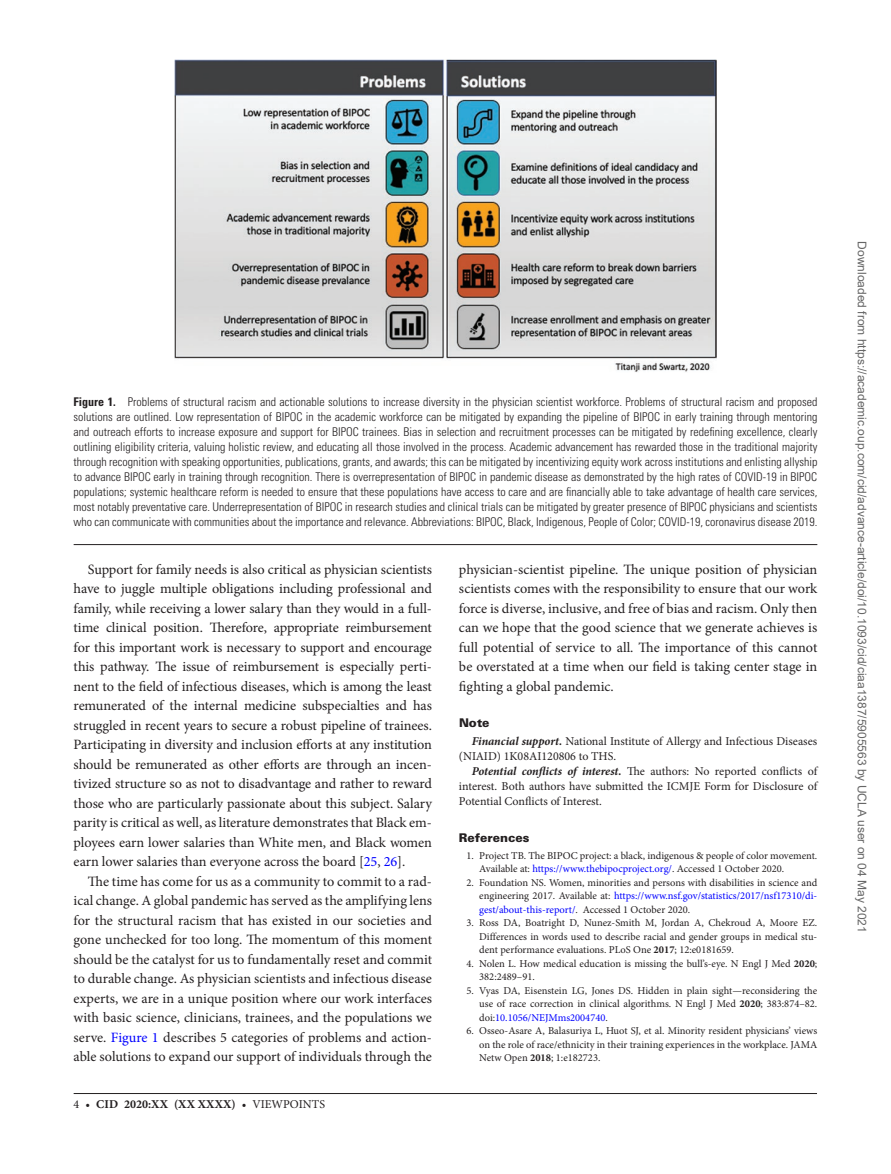
<style>
.page{position:relative;width:891px;height:1174px;background:#fff}
.page>*{position:absolute;margin:0;border:0;box-sizing:border-box;transform-origin:0 0}
.t1{font:14.25px/19.5px "Minion Pro";letter-spacing:-.005em;color:#231f20;text-align:justify}
.t2{font:300 condensed 12px/15px "Univers LT Std";color:#231f20;text-align:justify}
.t3{font:12px/15px "Minion Pro";color:#231f20}
.t4{font:12px "Arial";color:#666}
.t5{font:700 12px "Minion Pro";letter-spacing:.01em;color:#231f20}
.t6{font:900 12px "Univers LT Std";color:#231f20}
.t7{font:10.5px/13.5px "Minion Pro";color:#231f20;text-align:justify}
.s1{font-weight:700}
.s2{color:#00f}
.s3{font-weight:400}
.s4{font-weight:700;font-style:italic}
</style>
<div class="page">
<hr style="left:74px;top:1093px;width:743px;height:1px;background:#231f20">
<hr style="left:74px;top:544px;width:743px;height:1px;background:#231f20">
<img style="left:175px;top:59px;width:541px;height:313px">
<p class="t2" style="left:74px;top:394px;width:745px"><span class="s1">Figure 1.</span> Problems of structural racism and actionable solutions to increase diversity in the physician scientist workforce. Problems of structural racism and proposed solutions are outlined. Low representation of BIPOC in the academic workforce can be mitigated by expanding the pipeline of BIPOC in early training through mentoring and outreach efforts to increase exposure and support for BIPOC trainees. Bias in selection and recruitment processes can be mitigated by redefining excellence, clearly outlining eligibility criteria, valuing holistic review, and educating all those involved in the process. Academic advancement has rewarded those in the traditional majority through recognition with speaking opportunities, publications, grants, and awards; this can be mitigated by incentivizing equity work across institutions and enlisting allyship to advance BIPOC early in training through recognition. There is overrepresentation of BIPOC in pandemic disease as demonstrated by the high rates of COVID-19 in BIPOC populations; systemic healthcare reform is needed to ensure that these populations have access to care and are financially able to take advantage of health care services, most notably preventative care. Underrepresentation of BIPOC in research studies and clinical trials can be mitigated by greater presence of BIPOC physicians and scientists who can communicate with communities about the importance and relevance. Abbreviations: BIPOC, Black, Indigenous, People of Color; COVID-19, coronavirus disease 2019.</p>
<p class="t1" style="left:74px;top:559px;width:360px;text-indent:14px">Support for family needs is also critical as physician scientists have to juggle multiple obligations including professional and family, while receiving a lower salary than they would in a full&shy;time clinical position. Therefore, appropriate reimbursement for this important work is necessary to support and encourage this pathway. The issue of reimbursement is especially perti&shy;nent to the field of infectious diseases, which is among the least remunerated of the internal medicine subspecialties and has struggled in recent years to secure a robust pipeline of trainees.<br>Participating in diversity and inclusion efforts at any institution should be remunerated as other efforts are through an incen&shy;tivized structure so as not to disadvantage and rather to reward those who are particularly passionate about this subject. Salary parity is critical as well, as literature demonstrates that Black em&shy;ployees earn lower salaries than White men, and Black women earn lower salaries than everyone across the board [<span class="s2">25</span>, <span class="s2">26</span>].</p>
<p class="t1" style="left:74px;top:871px;width:360px;text-indent:14px">The time has come for us as a community to commit to a rad&shy;ical change. A global pandemic has served as the amplifying lens for the structural racism that has existed in our societies and gone unchecked for too long. The momentum of this moment should be the catalyst for us to fundamentally reset and commit to durable change. As physician scientists and infectious disease experts, we are in a unique position where our work interfaces with basic science, clinicians, trainees, and the populations we serve. <span class="s2">Figure 1</span> describes 5 categories of problems and action&shy;able solutions to expand our support of individuals through the</p>
<p class="t5" style="left:74px;top:1095px;width:253px"><span class="s3">4 •</span> cid 2020:XX (XX XXXX) <span class="s3">• VIEWPOINTS</span></p>
<p class="t1" style="left:459px;top:559px;width:360px">physician-scientist pipeline. The unique position of physician scientists comes with the responsibility to ensure that our work force is diverse, inclusive, and free of bias and racism. Only then can we hope that the good science that we generate achieves is full potential of service to all. The importance of this cannot be overstated at a time when our field is taking center stage in fighting a global pandemic.</p>
<p class="t6" style="left:459px;top:715px;width:32px">Note</p>
<p class="t3" style="left:459px;top:733px;width:360px;text-indent:13px"><span class="s4">Financial support.</span> National Institute of Allergy and Infectious Diseases (NIAID) 1K08AI120806 to THS.</p>
<p class="t3" style="left:459px;top:763px;width:360px;text-align:justify;text-indent:13px"><span class="s4">Potential conflicts of interest.</span> The authors: No reported conflicts of interest. Both authors have submitted the ICMJE Form for Disclosure of Potential Conflicts of Interest.</p>
<p class="t6" style="left:459px;top:830px;width:72px">References</p>
<p class="t7" style="left:479px;top:849px;width:340px;text-indent:-13px">1. Project TB. The BIPOC project: a black, indigenous &amp; people of color movement.<br>Available at: <span class="s2">https://www.thebipocproject.org/</span>. Accessed 1 October 2020.</p>
<p class="t7" style="left:479px;top:876px;width:340px;text-indent:-13px">2. Foundation NS. Women, minorities and persons with disabilities in science and engineering 2017. Available at: <span class="s2">https://www.nsf.gov/statistics/2017/nsf17310/di&shy;gest/about-this-report/</span>. Accessed 1 October 2020.</p>
<p class="t7" style="left:479px;top:916px;width:340px;text-indent:-13px">3. Ross DA, Boatright D, Nunez-Smith M, Jordan A, Chekroud A, Moore EZ.<br>Differences in words used to describe racial and gender groups in medical stu&shy;dent performance evaluations. PLoS One <span class="s1">2017</span>; 12:e0181659.</p>
<p class="t7" style="left:479px;top:957px;width:340px;text-indent:-13px">4. Nolen L. How medical education is missing the bull’s-eye. N Engl J Med <span class="s1">2020</span>;<br>382:2489–91.</p>
<p class="t7" style="left:479px;top:984px;width:340px;text-indent:-13px">5. Vyas DA, Eisenstein LG, Jones DS. Hidden in plain sight—reconsidering the use of race correction in clinical algorithms. N Engl J Med <span class="s1">2020</span>; 383:874–82. doi:<span class="s2">10.1056/NEJMms2004740</span>.</p>
<p class="t7" style="left:479px;top:1024px;width:340px;text-indent:-13px">6. Osseo-Asare A, Balasuriya L, Huot SJ, et al. Minority resident physicians’ views on the role of race/ethnicity in their training experiences in the workplace. JAMA Netw Open <span class="s1">2018</span>; 1:e182723.</p>
<p class="t4" style="left:866px;top:241px;width:693px;rotate:90deg">Downloaded from https://academic.oup.com/cid/advance-article/doi/10.1093/cid/ciaa1387/5905563 by UCLA user on 04 May 2021</p>
</div>
